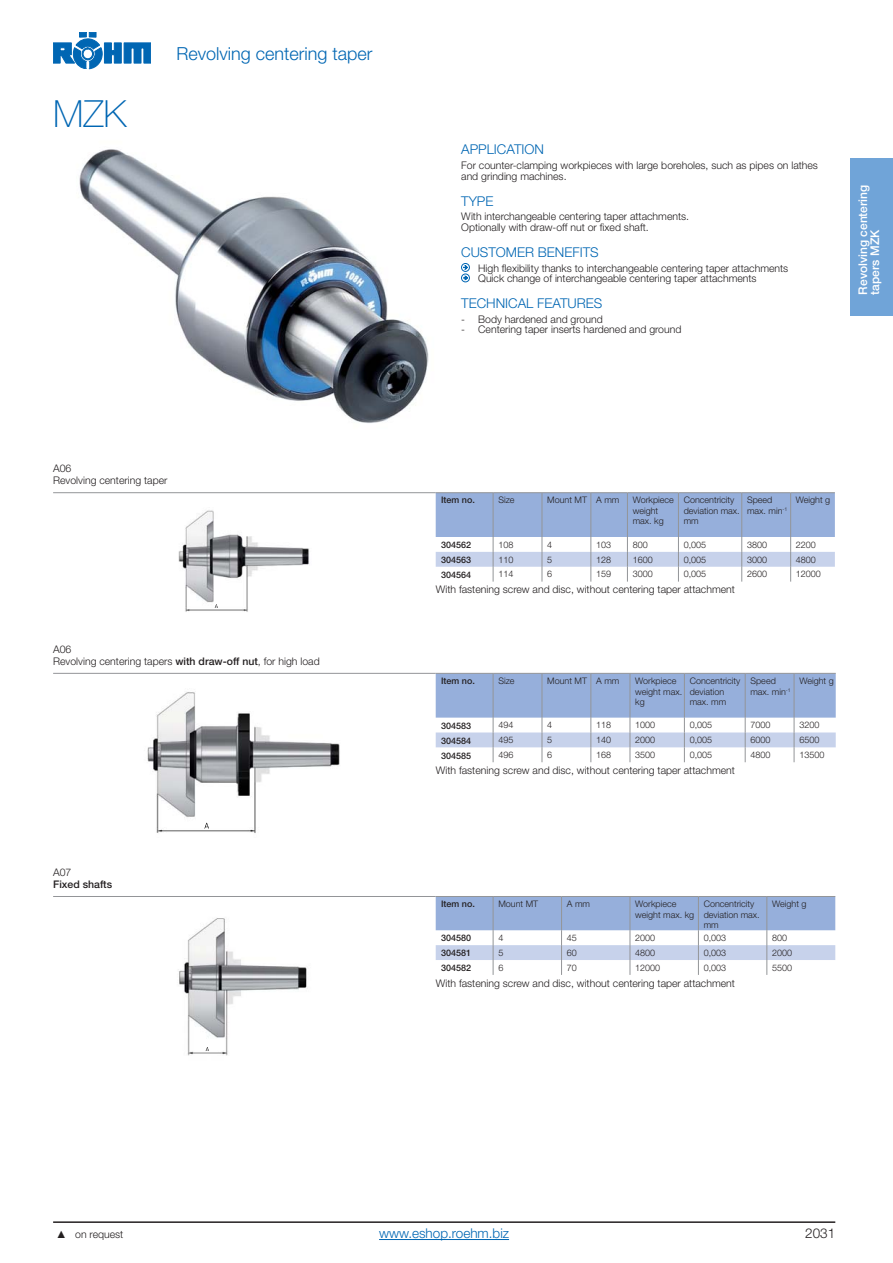
<style>
.page{position:relative;width:893px;height:1263px;background:#fff}
.page>*{position:absolute;margin:0;border:0;box-sizing:border-box;transform-origin:0 0}
.t1{font:100 37.5px "Helvetica Neue LT Std";color:#0066b3}
.t2{font:300 18px "Helvetica Neue LT Std";color:#0066b3}
.t3{font:300 13.5px "Helvetica Neue LT Std";color:#0066b3}
.t4{font:300 13.5px "Helvetica Neue LT Std";color:#231f20}
.t5{font:500 12px/12px "Helvetica Neue LT Std";color:#fff}
.t6{font:300 10.5px/10.5px "Helvetica Neue LT Std";color:#231f20}
.t7{font:500 10.5px "Helvetica Neue LT Std";color:#231f20}
.t8{font:300 9px/10.5px "Helvetica Neue LT Std";color:#231f20}
.t9{font:500 9px "Helvetica Neue LT Std";color:#231f20}
.s1{font-weight:500}
</style>
<div class="page">
<svg style="left:53px;top:32px;width:98px;height:37px"></svg>
<div style="left:82px;top:48px;width:12px;height:12px;border:1px solid #0066b3;border-radius:50%"></div>
<div style="left:83px;top:49px;width:10px;height:10px;border:1px solid #0066b3;border-radius:50%"></div>
<hr style="left:53px;top:1221px;width:782px;height:2px;background:#231f20">
<div style="left:850px;top:158px;width:43px;height:158px;background:#70a4d8"></div>
<img style="left:79px;top:149px;width:350px;height:274px">
<div style="left:461px;top:263px;width:9px;height:9px;border:1px solid #0066b3;border-radius:50%"></div>
<svg style="left:463px;top:266px;width:5px;height:3px"></svg>
<div style="left:461px;top:274px;width:9px;height:8px;border:1px solid #0066b3;border-radius:50%"></div>
<svg style="left:463px;top:276px;width:5px;height:4px"></svg>
<hr style="left:53px;top:492px;width:383px;height:1px;background:#939598">
<img style="left:178px;top:510px;width:132px;height:102px">
<svg style="left:215px;top:604px;width:3px;height:4px"></svg>
<hr style="left:436px;top:492px;width:57px;height:1px;background:#939598">
<hr style="left:493px;top:492px;width:49px;height:1px;background:#939598">
<hr style="left:542px;top:492px;width:49px;height:1px;background:#939598">
<hr style="left:591px;top:492px;width:36px;height:1px;background:#939598">
<hr style="left:627px;top:492px;width:51px;height:1px;background:#939598">
<hr style="left:678px;top:492px;width:64px;height:1px;background:#939598">
<hr style="left:742px;top:492px;width:49px;height:1px;background:#939598">
<hr style="left:791px;top:492px;width:44px;height:1px;background:#939598">
<svg style="left:436px;top:493px;width:399px;height:89px"></svg>
<hr style="left:53px;top:673px;width:383px;height:1px;background:#939598">
<img style="left:147px;top:692px;width:193px;height:141px">
<svg style="left:204px;top:823px;width:5px;height:6px"></svg>
<svg style="left:436px;top:673px;width:400px;height:89px"></svg>
<hr style="left:53px;top:896px;width:383px;height:1px;background:#939598">
<img style="left:178px;top:918px;width:129px;height:138px">
<svg style="left:206px;top:1047px;width:3px;height:4px"></svg>
<svg style="left:436px;top:896px;width:399px;height:79px"></svg>
<hr style="left:379px;top:1239px;width:130px;height:1px;background:#0066b3">
<h1 class="t1" style="left:53px;top:100px;width:75px">MZK</h1>
<h2 class="t2" style="left:176px;top:47px;width:197px">Revolving centering taper</h2>
<p class="t6" style="left:53px;top:463px;width:116px;line-height:12px">A06<br>Revolving centering taper</p>
<p class="t6" style="left:53px;top:644px;width:268px;line-height:12px">A06<br>Revolving centering tapers <span class="s1">with draw-off nut</span>, for high load</p>
<p class="t6" style="left:53px;top:868px;width:20px">A07</p>
<p class="t7" style="left:53px;top:880px;width:61px">Fixed shafts</p>
<p class="t3" style="left:461px;top:145px;width:84px">APPLICATION</p>
<p class="t6" style="left:461px;top:161px;width:358px">For counter-clamping workpieces with large boreholes, such as pipes on lathes and grinding machines.</p>
<p class="t3" style="left:461px;top:196px;width:34px">TYPE</p>
<p class="t6" style="left:461px;top:212px;width:229px">With interchangeable centering taper attachments.<br>Optionally with draw-off nut or fixed shaft.</p>
<p class="t3" style="left:461px;top:247px;width:139px">CUSTOMER BENEFITS</p>
<p class="t6" style="left:478px;top:264px;width:312px">High flexibility thanks to interchangeable centering taper attachments<br>Quick change of interchangeable centering taper attachments</p>
<p class="t3" style="left:461px;top:299px;width:143px">TECHNICAL FEATURES</p>
<p class="t6" style="left:461px;top:315px;width:143px">- Body hardened and ground</p>
<p class="t6" style="left:461px;top:325px;width:222px">- Centering taper inserts hardened and ground</p>
<p class="t5" style="left:858px;top:295px;width:111px;rotate:-90deg">Revolving centering tapers MZK</p>
<p class="t9" style="left:441px;top:497px;width:35px">Item no.</p>
<p class="t8" style="left:498px;top:496px;width:18px">Size</p>
<p class="t8" style="left:547px;top:496px;width:74px">Mount MT A mm</p>
<p class="t8" style="left:633px;top:496px;width:43px">Workpiece weight max. kg</p>
<p class="t8" style="left:684px;top:496px;width:57px">Concentricity deviation max. mm</p>
<p class="t8" style="left:747px;top:496px;width:42px">Speed max. min<sup>-1</sup></p>
<p class="t8" style="left:796px;top:496px;width:36px">Weight g</p>
<p class="t9" style="left:441px;top:542px;width:32px">304562</p>
<p class="t8" style="left:498px;top:540px;width:17px">108</p>
<p class="t8" style="left:547px;top:540px;width:7px">4</p>
<p class="t8" style="left:596px;top:540px;width:17px">103</p>
<p class="t8" style="left:633px;top:540px;width:17px">800</p>
<p class="t8" style="left:684px;top:540px;width:24px">0,005</p>
<p class="t8" style="left:747px;top:540px;width:22px">3800</p>
<p class="t8" style="left:796px;top:540px;width:22px">2200</p>
<p class="t9" style="left:441px;top:557px;width:32px">304563</p>
<p class="t8" style="left:498px;top:555px;width:17px">110</p>
<p class="t8" style="left:547px;top:555px;width:7px">5</p>
<p class="t8" style="left:596px;top:555px;width:17px">128</p>
<p class="t8" style="left:633px;top:555px;width:22px">1600</p>
<p class="t8" style="left:684px;top:555px;width:24px">0,005</p>
<p class="t8" style="left:747px;top:555px;width:22px">3000</p>
<p class="t8" style="left:796px;top:555px;width:22px">4800</p>
<p class="t9" style="left:441px;top:571px;width:32px">304564</p>
<p class="t8" style="left:498px;top:570px;width:17px">114</p>
<p class="t8" style="left:547px;top:570px;width:7px">6</p>
<p class="t8" style="left:596px;top:570px;width:17px">159</p>
<p class="t8" style="left:633px;top:570px;width:22px">3000</p>
<p class="t8" style="left:684px;top:570px;width:24px">0,005</p>
<p class="t8" style="left:747px;top:570px;width:22px">2600</p>
<p class="t8" style="left:796px;top:570px;width:27px">12000</p>
<p class="t6" style="left:436px;top:585px;width:301px">With fastening screw and disc, without centering taper attachment</p>
<p class="t9" style="left:441px;top:678px;width:35px">Item no.</p>
<p class="t8" style="left:498px;top:676px;width:18px">Size</p>
<p class="t8" style="left:547px;top:676px;width:74px">Mount MT A mm</p>
<p class="t8" style="left:635px;top:676px;width:48px">Workpiece weight max. kg</p>
<p class="t8" style="left:690px;top:676px;width:52px">Concentricity deviation max. mm</p>
<p class="t8" style="left:750px;top:676px;width:42px">Speed max. min<sup>-1</sup></p>
<p class="t8" style="left:799px;top:676px;width:36px">Weight g</p>
<p class="t9" style="left:441px;top:722px;width:32px">304583</p>
<p class="t8" style="left:498px;top:721px;width:17px">494</p>
<p class="t8" style="left:547px;top:721px;width:7px">4</p>
<p class="t8" style="left:596px;top:721px;width:17px">118</p>
<p class="t8" style="left:635px;top:721px;width:22px">1000</p>
<p class="t8" style="left:690px;top:721px;width:24px">0,005</p>
<p class="t8" style="left:750px;top:721px;width:22px">7000</p>
<p class="t8" style="left:799px;top:721px;width:22px">3200</p>
<p class="t9" style="left:441px;top:737px;width:32px">304584</p>
<p class="t8" style="left:498px;top:735px;width:17px">495</p>
<p class="t8" style="left:547px;top:735px;width:7px">5</p>
<p class="t8" style="left:596px;top:735px;width:17px">140</p>
<p class="t8" style="left:635px;top:735px;width:22px">2000</p>
<p class="t8" style="left:690px;top:735px;width:24px">0,005</p>
<p class="t8" style="left:750px;top:735px;width:22px">6000</p>
<p class="t8" style="left:799px;top:735px;width:22px">6500</p>
<p class="t9" style="left:441px;top:752px;width:32px">304585</p>
<p class="t8" style="left:498px;top:750px;width:17px">496</p>
<p class="t8" style="left:547px;top:750px;width:7px">6</p>
<p class="t8" style="left:596px;top:750px;width:17px">168</p>
<p class="t8" style="left:635px;top:750px;width:22px">3500</p>
<p class="t8" style="left:690px;top:750px;width:24px">0,005</p>
<p class="t8" style="left:750px;top:750px;width:22px">4800</p>
<p class="t8" style="left:799px;top:750px;width:27px">13500</p>
<p class="t6" style="left:436px;top:766px;width:301px">With fastening screw and disc, without centering taper attachment</p>
<p class="t9" style="left:441px;top:901px;width:35px">Item no.</p>
<p class="t8" style="left:498px;top:900px;width:41px">Mount MT</p>
<p class="t8" style="left:567px;top:900px;width:25px">A mm</p>
<p class="t8" style="left:635px;top:900px;width:60px">Workpiece weight max. kg</p>
<p class="t8" style="left:704px;top:900px;width:57px">Concentricity deviation max. mm</p>
<p class="t8" style="left:772px;top:900px;width:36px">Weight g</p>
<p class="t9" style="left:441px;top:935px;width:32px">304580</p>
<p class="t8" style="left:498px;top:933px;width:7px">4</p>
<p class="t8" style="left:567px;top:933px;width:12px">45</p>
<p class="t8" style="left:635px;top:933px;width:22px">2000</p>
<p class="t8" style="left:704px;top:933px;width:24px">0,003</p>
<p class="t8" style="left:772px;top:933px;width:17px">800</p>
<p class="t9" style="left:441px;top:950px;width:32px">304581</p>
<p class="t8" style="left:498px;top:948px;width:7px">5</p>
<p class="t8" style="left:567px;top:948px;width:12px">60</p>
<p class="t8" style="left:635px;top:948px;width:22px">4800</p>
<p class="t8" style="left:704px;top:948px;width:24px">0,003</p>
<p class="t8" style="left:772px;top:948px;width:22px">2000</p>
<p class="t9" style="left:441px;top:965px;width:32px">304582</p>
<p class="t8" style="left:498px;top:963px;width:7px">6</p>
<p class="t8" style="left:567px;top:963px;width:12px">70</p>
<p class="t8" style="left:635px;top:963px;width:27px">12000</p>
<p class="t8" style="left:704px;top:963px;width:24px">0,003</p>
<p class="t8" style="left:772px;top:963px;width:22px">5500</p>
<p class="t6" style="left:436px;top:979px;width:301px">With fastening screw and disc, without centering taper attachment</p>
<p class="t6" style="left:75px;top:1230px;width:50px">on request</p>
<p class="t3" style="left:379px;top:1229px;width:131px">www.eshop.roehm.biz</p>
<p class="t4" style="left:805px;top:1229px;width:32px">2031</p>
</div>
